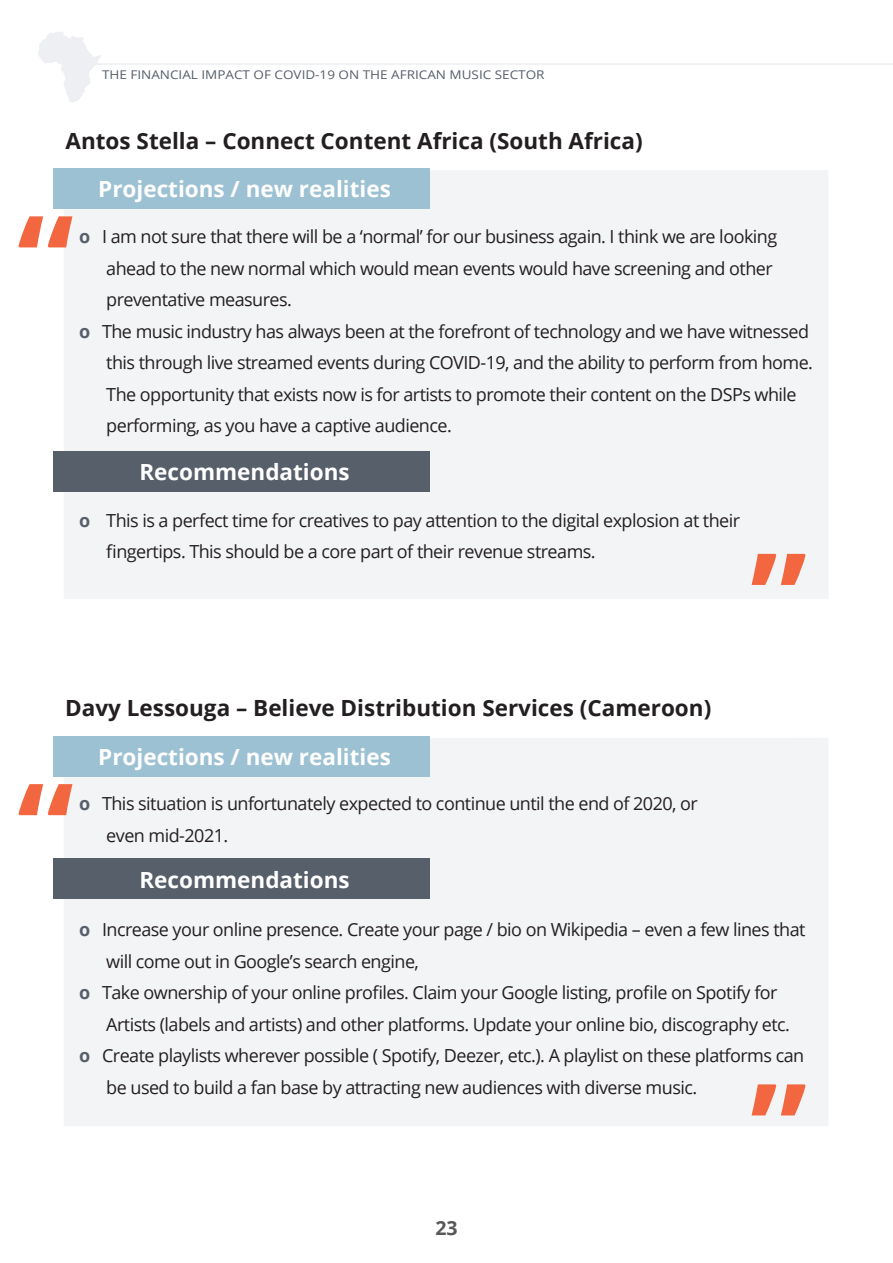
<style>
.page{position:relative;width:893px;height:1263px;background:#fff}
.page>*{position:absolute;margin:0;border:0;box-sizing:border-box;transform-origin:0 0}
.t1{font:700 126.9px "Open Sans";color:#f26640}
.t2{font:700 22.35px "Open Sans";color:#231f20}
.t3{font:700 22.35px "Open Sans";color:#fff}
.t4{font:700 19.5px "Open Sans";color:#57585a}
.t5{font:18px/31.5px "Open Sans";letter-spacing:-.03em;color:#231f20}
.t6{font:12px "Open Sans";color:#575f6a;scale:1.12 1}
.s1{font-weight:700;color:#575f6a}
</style>
<div class="page">
<hr style="left:64px;top:63px;width:829px;height:2px;background:#edeff2">
<svg style="left:38px;top:32px;width:63px;height:70px"></svg>
<div style="left:64px;top:170px;width:764px;height:429px;background:#f3f4f6"></div>
<div style="left:64px;top:738px;width:764px;height:388px;background:#f3f4f6"></div>
<div style="left:54px;top:168px;width:376px;height:41px;background:#9cc1d3"></div>
<div style="left:54px;top:736px;width:376px;height:41px;background:#9cc1d3"></div>
<div style="left:54px;top:451px;width:376px;height:41px;background:#575f6a"></div>
<div style="left:54px;top:858px;width:376px;height:41px;background:#575f6a"></div>
<p class="t6" style="left:102px;top:66px;width:397px">THE FINANCIAL IMPACT OF COVID-19 ON THE AFRICAN MUSIC SECTOR</p>
<p class="t2" style="left:66px;top:125px;width:579px">Antos Stella – Connect Content Africa (South Africa)</p>
<p class="t3" style="left:98px;top:173px;width:294px">Projections / new realities</p>
<h1 class="t1" style="left:17px;top:171px;width:59px">“</h1>
<p class="t5" style="left:79px;top:220px;width:699px"><span class="s1">o</span> I am not sure that there will be a ‘normal’ for our business again. I think we are looking</p>
<p class="t5" style="left:106px;top:252px;width:668px">ahead to the new normal which would mean events would have screening and other</p>
<p class="t5" style="left:106px;top:283px;width:187px">preventative measures.</p>
<p class="t5" style="left:79px;top:315px;width:731px"><span class="s1">o</span> The music industry has always been at the forefront of technology and we have witnessed</p>
<p class="t5" style="left:106px;top:346px;width:708px">this through live streamed events during COVID-19, and the ability to perform from home.</p>
<p class="t5" style="left:106px;top:378px;width:692px">The opportunity that exists now is for artists to promote their content on the DSPs while</p>
<p class="t5" style="left:106px;top:409px;width:347px">performing, as you have a captive audience.</p>
<p class="t3" style="left:139px;top:456px;width:212px">Recommendations</p>
<p class="t5" style="left:106px;top:504px;width:635px;text-indent:-27px"><span class="s1">o</span> This is a perfect time for creatives to pay attention to the digital explosion at their fingertips. This should be a core part of their revenue streams.</p>
<h1 class="t1" style="left:750px;top:509px;width:59px">”</h1>
<p class="t2" style="left:65px;top:692px;width:648px">Davy Lessouga – Believe Distribution Services (Cameroon)</p>
<p class="t3" style="left:98px;top:741px;width:294px">Projections / new realities</p>
<h1 class="t1" style="left:17px;top:739px;width:59px">“</h1>
<p class="t5" style="left:106px;top:787px;width:593px;text-indent:-27px"><span class="s1">o</span> This situation is unfortunately expected to continue until the end of 2020, or even mid-2021.</p>
<p class="t3" style="left:139px;top:864px;width:212px">Recommendations</p>
<p class="t5" style="left:79px;top:913px;width:728px"><span class="s1">o</span> Increase your online presence. Create your page / bio on Wikipedia – even a few lines that</p>
<p class="t5" style="left:106px;top:945px;width:314px">will come out in Google’s search engine,</p>
<p class="t5" style="left:79px;top:976px;width:700px"><span class="s1">o</span> Take ownership of your online profiles. Claim your Google listing, profile on Spotify for</p>
<p class="t5" style="left:106px;top:1008px;width:685px">Artists (labels and artists) and other platforms. Update your online bio, discography etc.</p>
<p class="t5" style="left:79px;top:1039px;width:726px"><span class="s1">o</span> Create playlists wherever possible ( Spotify, Deezer, etc.). A playlist on these platforms can</p>
<p class="t5" style="left:106px;top:1071px;width:592px">be used to build a fan base by attracting new audiences with diverse music.</p>
<h1 class="t1" style="left:750px;top:1039px;width:59px">”</h1>
<p class="t4" style="left:435px;top:1214px;width:24px">23</p>
</div>
